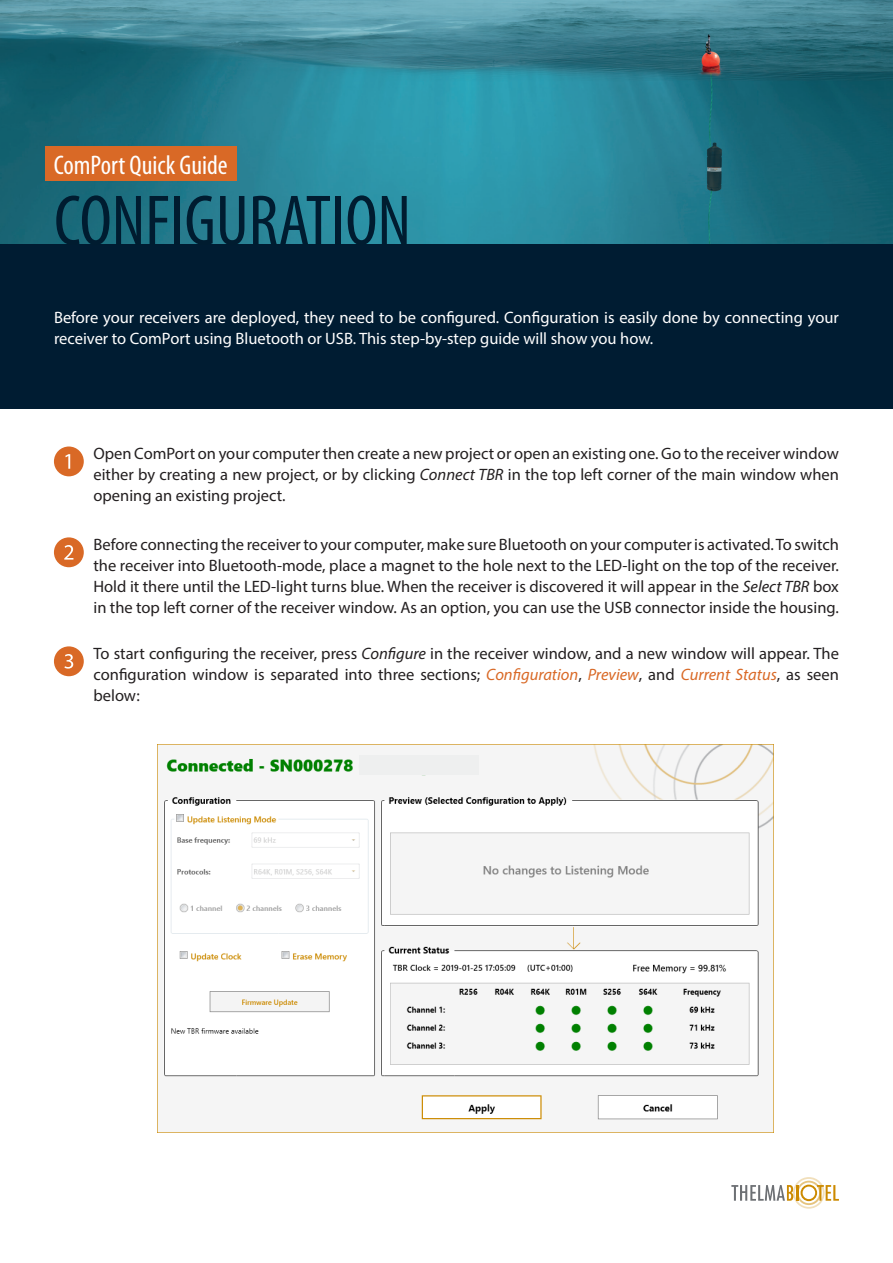
<style>
.page{position:relative;width:893px;height:1263px;background:#fff}
.page>*{position:absolute;margin:0;border:0;box-sizing:border-box;transform-origin:0 0}
.t1{font:condensed 72px "Myriad Pro";color:#001c30}
.t2{font:condensed 27px "Myriad Pro";color:#fff}
.t3{font:16.5px/21px "Myriad Pro";color:#231f20;text-align:justify}
.t4{font:16.5px/21px "Myriad Pro";color:#fff}
.s1{font-style:italic}
.s2{font-style:italic;color:#d96926}
</style>
<div class="page">
<img style="left:0;top:0;width:893px;height:244px">
<img style="left:158px;top:744px;width:616px;height:389px">
<div style="left:0;top:244px;width:893px;height:165px;background:#001c32"></div>
<div style="left:45px;top:147px;width:192px;height:34px;background:#d96926"></div>
<svg style="left:54px;top:446px;width:30px;height:30px"></svg>
<svg style="left:54px;top:537px;width:30px;height:30px"></svg>
<svg style="left:54px;top:646px;width:30px;height:30px"></svg>
<div style="left:359px;top:755px;width:120px;height:20px;background:#eeefef"></div>
<svg style="left:731px;top:1177px;width:108px;height:32px"></svg>
<p class="t2" style="left:54px;top:149px;width:175px">ComPort Quick Guide</p>
<p class="t1" style="left:54px;top:177px;width:358px">CONFIGURATION</p>
<p class="t4" style="left:54px;top:307px;width:786px">Before your receivers are deployed, they need to be configured. Configuration is easily done by connecting your receiver to ComPort using Bluetooth or USB. This step-by-step guide will show you how.</p>
<p class="t3" style="left:93px;top:443px;width:747px">Open ComPort on your computer then create a new project or open an existing one. Go to the receiver window either by creating a new project, or by clicking <span class="s1">Connect TBR</span> in the top left corner of the main window when opening an existing project.</p>
<p class="t3" style="left:93px;top:533px;width:747px">Before connecting the receiver to your computer, make sure Bluetooth on your computer is activated. To switch the receiver into Bluetooth-mode, place a magnet to the hole next to the LED-light on the top of the receiver.<br>Hold it there until the LED-light turns blue. When the receiver is discovered it will appear in the <span class="s1">Select TBR</span> box in the top left corner of the receiver window. As an option, you can use the USB connector inside the housing.</p>
<p class="t3" style="left:93px;top:642px;width:747px">To start configuring the receiver, press <span class="s1">Configure</span> in the receiver window, and a new window will appear. The configuration window is separated into three sections; <span class="s2">Configuration</span>, <span class="s2">Preview</span>, and <span class="s2">Current Status</span>, as seen below:</p>
</div>
